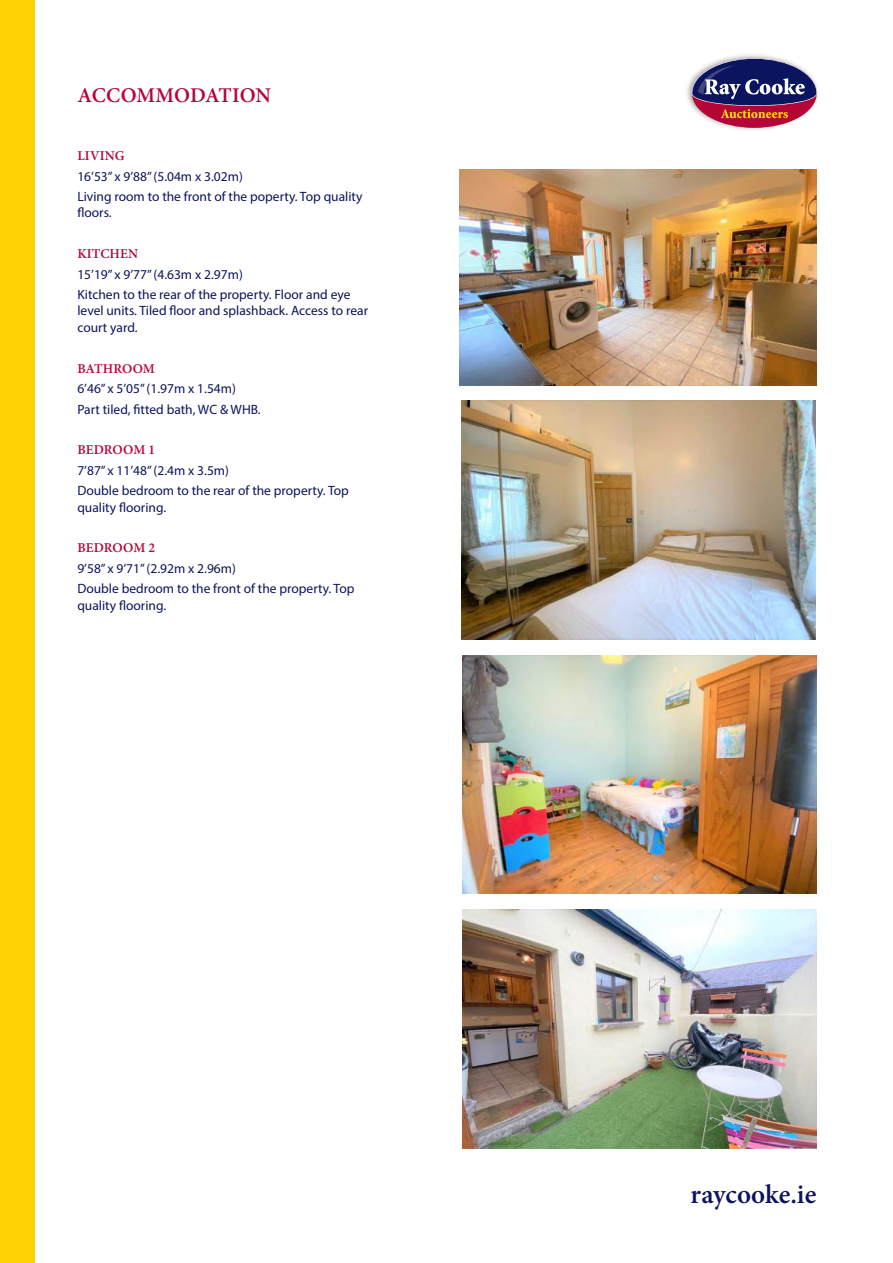
<style>
.page{position:relative;width:893px;height:1263px;background:#fff}
.page>*{position:absolute;margin:0;border:0;box-sizing:border-box;transform-origin:0 0}
.t1{font:600 27px "Minion Pro";color:#0b145e}
.t2{font:600 21px "Minion Pro";color:#b50536}
.t3{font:13.5px/20.4px "Myriad Pro";color:#0b145e}
.t4{font:600 13.5px "Minion Pro";letter-spacing:.01em;color:#b50536}
</style>
<div class="page">
<div style="left:0;top:0;width:34px;height:1263px;background:#fed105"></div>
<img style="left:686px;top:55px;width:132px;height:75px">
<div style="left:692px;top:59px;width:125px;height:69px;background:#b50536;border-radius:50%"></div>
<svg style="left:692px;top:58px;width:125px;height:60px"></svg>
<img style="left:463px;top:910px;width:354px;height:238px">
<img style="left:462px;top:655px;width:354px;height:239px">
<img style="left:461px;top:401px;width:354px;height:238px">
<img style="left:459px;top:169px;width:358px;height:217px">
<h2 class="t2" style="left:77px;top:81px;width:195px">ACCOMMODATION</h2>
<p class="t4" style="left:77px;top:147px;width:49px">LIVING</p>
<p class="t3" style="left:77px;top:166px;width:287px">16’53’’ x 9’88’’ (5.04m x 3.02m)<br>Living room to the front of the poperty. Top quality</p>
<p class="t3" style="left:77px;top:203px;width:36px">floors.</p>
<p class="t4" style="left:77px;top:245px;width:62px">KITCHEN</p>
<p class="t3" style="left:77px;top:264px;width:275px">15’19’’ x 9’77’’ (4.63m x 2.97m)<br>Kitchen to the rear of the property. Floor and eye</p>
<p class="t3" style="left:77px;top:303px;width:292px;line-height:16.2px">level units. Tiled floor and splashback. Access to rear court yard.</p>
<p class="t4" style="left:77px;top:359px;width:79px">BATHROOM</p>
<p class="t3" style="left:77px;top:378px;width:185px">6’46’’ x 5’05’’ (1.97m x 1.54m)<br>Part tiled, fitted bath, WC &amp; WHB.</p>
<p class="t4" style="left:77px;top:441px;width:79px">BEDROOM 1</p>
<p class="t3" style="left:77px;top:460px;width:273px">7’87’’ x 11’48’’ (2.4m x 3.5m)<br>Double bedroom to the rear of the property. Top</p>
<p class="t3" style="left:77px;top:497px;width:90px">quality flooring.</p>
<p class="t4" style="left:77px;top:539px;width:79px">BEDROOM 2</p>
<p class="t3" style="left:77px;top:558px;width:279px">9’58’’ x 9’71’’ (2.92m x 2.96m)<br>Double bedroom to the front of the property. Top</p>
<p class="t3" style="left:77px;top:595px;width:90px">quality flooring.</p>
<h1 class="t1" style="left:691px;top:1176px;width:127px">raycooke.ie</h1>
</div>
